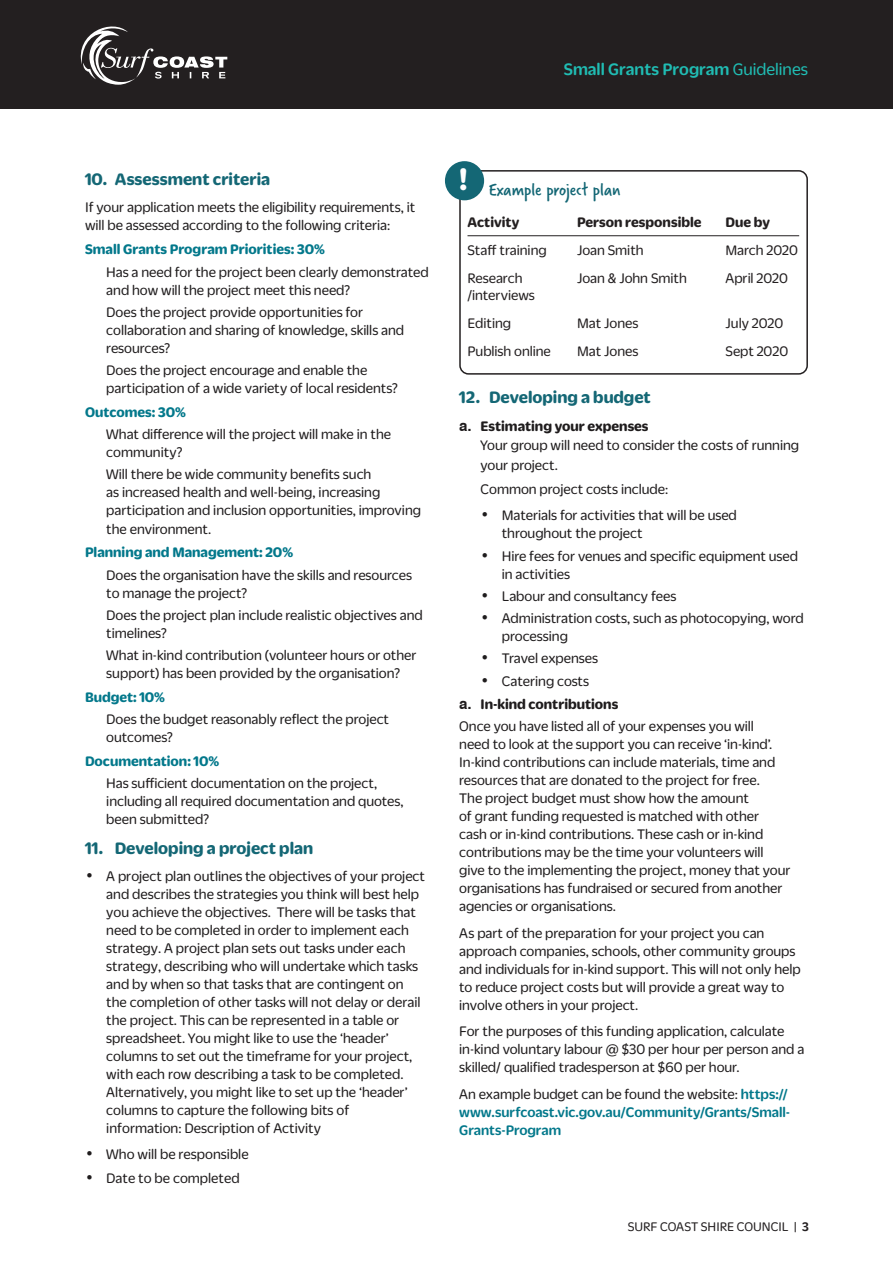
<style>
.page{position:relative;width:893px;height:1263px;background:#fff}
.page>*{position:absolute;margin:0;border:0;box-sizing:border-box;transform-origin:0 0}
.t1{font:700 33px "Duplicate Soft";color:#fff}
.t2{font:19.5px "Verveine";color:#146775}
.t3{font:700 18px "Duplicate Soft";color:#146775}
.t4{font:500 18px "Duplicate Soft";color:#20bcb3}
.t5{font:15px/18px "Duplicate Soft";color:#1f1c1d}
.t6{font:15px/28px "Duplicate Soft";color:#231f20}
.t7{font:500 15px/18px "Duplicate Soft";color:#03788b}
.t8{font:700 15px "Duplicate Soft";color:#03788b}
.t9{font:700 15px "Duplicate Soft";color:#231f20}
.t10{font:13.5px "Duplicate Soft";color:#231f20}
.s1{font-weight:400}
.s2{font-family:"Swiss 721 BT";font-weight:300}
.s3{font-family:"Swiss 721 BT";font-weight:700}
.s4{font-weight:700}
.s5{font-weight:400;color:#1f1c1d}
.s6{font-weight:500}
</style>
<div class="page">
<div style="left:0;top:0;width:893px;height:108px;background:#231f20"></div>
<svg style="left:81px;top:27px;width:146px;height:58px"></svg>
<div style="left:459px;top:170px;width:349px;height:205px;border:2px solid #231f20;border-radius:9px"></div>
<hr style="left:467px;top:235px;width:332px;height:1px;background:#231f20">
<div style="left:445px;top:161px;width:39px;height:39px;background:#146775;border-radius:50%"></div>
<p class="t4" style="left:564px;top:56px;width:246px">Small Grants Program <span class="s1">Guidelines</span></p>
<p class="t3" style="left:85px;top:166px;width:187px">10. Assessment criteria</p>
<p class="t5" style="left:85px;top:197px;width:332px">If your application meets the eligibility requirements, it will be assessed according to the following criteria:</p>
<p class="t8" style="left:85px;top:238px;width:241px">Small Grants Program Priorities: 30%</p>
<p class="t5" style="left:106px;top:261px;width:324px">Has a need for the project been clearly demonstrated and how will the project meet this need?</p>
<p class="t5" style="left:106px;top:302px;width:299px">Does the project provide opportunities for collaboration and sharing of knowledge, skills and resources?</p>
<p class="t5" style="left:106px;top:360px;width:293px">Does the project encourage and enable the participation of a wide variety of local residents?</p>
<p class="t8" style="left:85px;top:401px;width:102px">Outcomes: 30%</p>
<p class="t5" style="left:106px;top:424px;width:286px">What difference will the project will make in the community?</p>
<p class="t5" style="left:106px;top:464px;width:316px">Will there be wide community benefits such<br>as increased health and well-being, increasing participation and inclusion opportunities, improving the environment.</p>
<p class="t8" style="left:85px;top:541px;width:210px">Planning and Management: 20%</p>
<p class="t5" style="left:106px;top:564px;width:307px">Does the organisation have the skills and resources to manage the project?</p>
<p class="t5" style="left:106px;top:605px;width:318px">Does the project plan include realistic objectives and timelines?</p>
<p class="t5" style="left:106px;top:645px;width:312px">What in-kind contribution (volunteer hours or other support) has been provided by the organisation?</p>
<p class="t8" style="left:85px;top:686px;width:82px">Budget: 10%</p>
<p class="t5" style="left:106px;top:709px;width:284px">Does the budget reasonably reflect the project outcomes?</p>
<p class="t8" style="left:85px;top:750px;width:136px">Documentation: 10%</p>
<p class="t5" style="left:106px;top:773px;width:299px">Has sufficient documentation on the project, including all required documentation and quotes, been submitted?</p>
<p class="t3" style="left:85px;top:835px;width:230px">11. Developing a project plan</p>
<p class="t5" style="left:106px;top:866px;width:320px;text-indent:-21px"><span class="s2">•</span> A project plan outlines the objectives of your project and describes the strategies you think will best help you achieve the objectives. There will be tasks that need to be completed in order to implement each strategy. A project plan sets out tasks under each strategy, describing who will undertake which tasks and by when so that tasks that are contingent on the completion of other tasks will not delay or derail the project. This can be represented in a table or spreadsheet. You might like to use the ‘header’ columns to set out the timeframe for your project, with each row describing a task to be completed.<br>Alternatively, you might like to set up the ‘header’ columns to capture the following bits of information: Description of Activity</p>
<p class="t5" style="left:85px;top:1144px;width:165px"><span class="s2">•</span> Who will be responsible</p>
<p class="t5" style="left:85px;top:1168px;width:156px"><span class="s2">•</span> Date to be completed</p>
<h1 class="t1" style="left:459px;top:156px;width:10px">!</h1>
<h2 class="t2" style="left:489px;top:176px;width:133px">Example project plan</h2>
<p class="t9" style="left:467px;top:211px;width:53px">Activity</p>
<p class="t9" style="left:577px;top:211px;width:126px">Person responsible</p>
<p class="t9" style="left:725px;top:211px;width:46px">Due by</p>
<p class="t6" style="left:467px;top:235px;width:81px">Staff training</p>
<p class="t6" style="left:577px;top:235px;width:68px">Joan Smith</p>
<p class="t6" style="left:725px;top:235px;width:74px">March 2020</p>
<p class="t6" style="left:467px;top:263px;width:56px">Research</p>
<p class="t6" style="left:577px;top:263px;width:111px">Joan &amp; John Smith</p>
<p class="t6" style="left:725px;top:263px;width:64px">April 2020</p>
<p class="t6" style="left:467px;top:279px;width:69px">/interviews<br>Editing</p>
<p class="t6" style="left:577px;top:307px;width:63px">Mat Jones</p>
<p class="t6" style="left:725px;top:307px;width:59px">July 2020</p>
<p class="t6" style="left:467px;top:335px;width:85px">Publish online</p>
<p class="t6" style="left:577px;top:335px;width:63px">Mat Jones</p>
<p class="t6" style="left:725px;top:335px;width:64px">Sept 2020</p>
<p class="t3" style="left:459px;top:384px;width:193px">12. Developing a budget</p>
<p class="t5" style="left:480px;top:415px;width:320px;line-height:19.5px;text-indent:-21px"><span class="s3">a.</span> <span class="s4">Estimating your expenses<br></span>Your group will need to consider the costs of running your project.</p>
<p class="t5" style="left:480px;top:479px;width:189px">Common project costs include:</p>
<p class="t5" style="left:502px;top:505px;width:237px;text-indent:-21px"><span class="s2">•</span> Materials for activities that will be used throughout the project</p>
<p class="t5" style="left:502px;top:545px;width:298px;text-indent:-21px"><span class="s2">•</span> Hire fees for venues and specific equipment used in activities</p>
<p class="t5" style="left:480px;top:586px;width:197px"><span class="s2">•</span> Labour and consultancy fees</p>
<p class="t5" style="left:502px;top:608px;width:303px;text-indent:-21px"><span class="s2">•</span> Administration costs, such as photocopying, word processing</p>
<p class="t5" style="left:480px;top:648px;width:119px"><span class="s2">•</span> Travel expenses</p>
<p class="t5" style="left:459px;top:668px;width:296px;line-height:22.8px;text-indent:21px"><span class="s2">•</span> Catering costs<br><span class="s3">a.</span> <span class="s4">In-kind contributions<br></span>Once you have listed all of your expenses you will</p>
<p class="t5" style="left:459px;top:734px;width:333px">need to look at the support you can receive ‘in-kind’.<br>In-kind contributions can include materials, time and resources that are donated to the project for free.<br>The project budget must show how the amount<br>of grant funding requested is matched with other<br>cash or in-kind contributions. These cash or in-kind contributions may be the time your volunteers will give to the implementing the project, money that your organisations has fundraised or secured from another agencies or organisations.</p>
<p class="t5" style="left:459px;top:922px;width:343px">As part of the preparation for your project you can approach companies, schools, other community groups and individuals for in-kind support. This will not only help to reduce project costs but will provide a great way to involve others in your project.</p>
<p class="t5" style="left:459px;top:1021px;width:347px">For the purposes of this funding application, calculate in-kind voluntary labour @ $30 per hour per person and a skilled/ qualified tradesperson at $60 per hour.</p>
<p class="t7" style="left:459px;top:1083px;width:332px"><span class="s5">An example budget can be found the website:</span> https:// www.surfcoast.vic.gov.au/Community/Grants/Small-<br>Grants-Program</p>
<p class="t10" style="left:628px;top:1217px;width:182px">SURF COAST SHIRE COUNCIL | <span class="s6">3</span></p>
</div>
